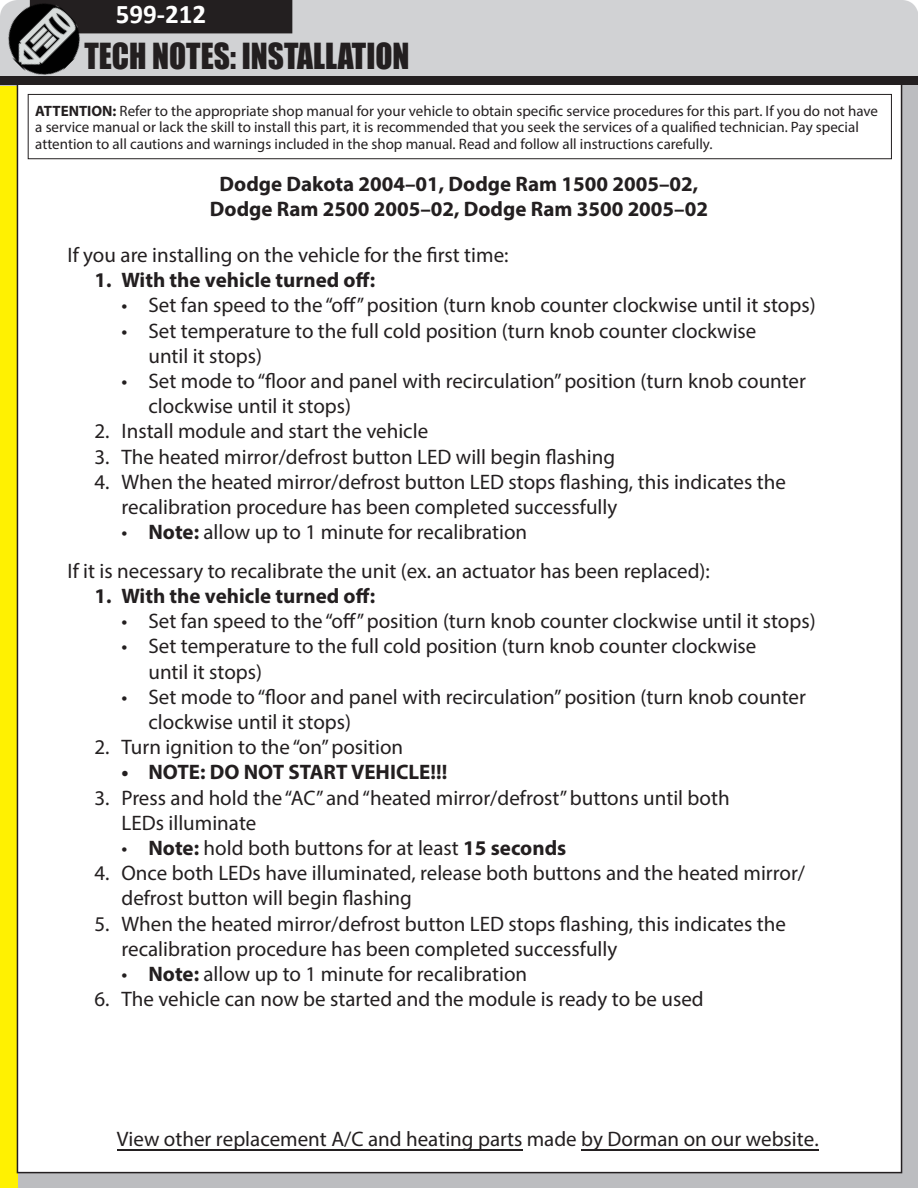
<style>
.page{position:relative;width:918px;height:1188px;background:#fff}
.page>*{position:absolute;margin:0;border:0;box-sizing:border-box;transform-origin:0 0}
.t1{font:33px "Impact";color:#231f20;scale:.95 1}
.t2{font:700 27px "Calibri";color:#fff}
.Content{font:21px/25.2px "Myriad Pro";color:#231f20}
.Make_Model_Year{font:700 21px/25.2px "Myriad Pro";color:#231f20;text-align:center}
.Content-2{font:700 21px "Myriad Pro";color:#231f20}
.t3{font:15px/16.5px "Myriad Pro";color:#231f20}
.s1{font-weight:700}
</style>
<div class="page">
<div style="left:0;top:80px;width:918px;height:1108px;background:#bcbdc0"></div>
<div style="left:94px;top:1px;width:824px;height:76px;background:#d1d2d4"></div>
<div style="left:0;top:86px;width:18px;height:1102px;background:#fff101"></div>
<div style="left:94px;top:0;width:198px;height:33px;background:#231f20"></div>
<img style="left:0;top:0;width:94px;height:90px">
<div style="left:17px;top:82px;width:885px;height:1091px;background:#fff"></div>
<div style="left:0;top:77px;width:918px;height:8px;background:#231f20"></div>
<div style="left:28px;top:94px;width:864px;height:65px;border:1px solid #231f20"></div>
<hr style="left:581px;top:1150px;width:238px;height:1px;background:#231f20">
<hr style="left:117px;top:1150px;width:405px;height:1px;background:#231f20">
<p class="t2" style="left:116px;top:-5px;width:92px">599-212</p>
<h1 class="t1" style="left:84px;top:31px;width:344px">TECH NOTES: INSTALLATION</h1>
<p class="t3" style="left:35px;top:102px;width:844px"><span class="s1">ATTENTION:</span> Refer to the appropriate shop manual for your vehicle to obtain specific service procedures for this part. If you do not have a service manual or lack the skill to install this part, it is recommended that you seek the services of a qualified technician. Pay special attention to all cautions and warnings included in the shop manual. Read and follow all instructions carefully.</p>
<p class="Make_Model_Year" style="left:210px;top:171px;width:500px">Dodge Dakota 2004–01, Dodge Ram 1500 2005–02,<br>Dodge Ram 2500 2005–02, Dodge Ram 3500 2005–02</p>
<p class="Content" style="left:67px;top:242px;width:443px">If you are installing on the vehicle for the first time:</p>
<p class="Content-2" style="left:94px;top:266px;width:282px">1. With the vehicle turned off:</p>
<p class="Content" style="left:122px;top:292px;width:696px">• Set fan speed to the “off” position (turn knob counter clockwise until it stops)</p>
<p class="Content" style="left:148px;top:318px;width:609px;text-indent:-27px">• Set temperature to the full cold position (turn knob counter clockwise until it stops)</p>
<p class="Content" style="left:148px;top:368px;width:659px;text-indent:-27px">• Set mode to “floor and panel with recirculation” position (turn knob counter clockwise until it stops)</p>
<p class="Content" style="left:94px;top:418px;width:335px">2. Install module and start the vehicle</p>
<p class="Content" style="left:94px;top:444px;width:522px">3. The heated mirror/defrost button LED will begin flashing</p>
<p class="Content" style="left:122px;top:469px;width:666px;text-indent:-27px">4. When the heated mirror/defrost button LED stops flashing, this indicates the recalibration procedure has been completed successfully</p>
<p class="Content" style="left:122px;top:519px;width:407px">• <span class="s1">Note:</span> allow up to 1 minute for recalibration</p>
<p class="Content" style="left:68px;top:558px;width:644px">If it is necessary to recalibrate the unit (ex. an actuator has been replaced):</p>
<p class="Content-2" style="left:94px;top:582px;width:282px">1. With the vehicle turned off:</p>
<p class="Content" style="left:122px;top:608px;width:696px">• Set fan speed to the “off” position (turn knob counter clockwise until it stops)</p>
<p class="Content" style="left:148px;top:633px;width:609px;text-indent:-27px">• Set temperature to the full cold position (turn knob counter clockwise until it stops)</p>
<p class="Content" style="left:148px;top:684px;width:659px;text-indent:-27px">• Set mode to “floor and panel with recirculation” position (turn knob counter clockwise until it stops)</p>
<p class="Content" style="left:94px;top:734px;width:310px">2. Turn ignition to the “on” position</p>
<p class="Content-2" style="left:122px;top:759px;width:327px">• NOTE: DO NOT START VEHICLE!!!</p>
<p class="Content" style="left:122px;top:785px;width:610px;text-indent:-27px">3. Press and hold the “AC” and “heated mirror/defrost” buttons until both<br>LEDs illuminate</p>
<p class="Content" style="left:122px;top:835px;width:446px">• <span class="s1">Note:</span> hold both buttons for at least <span class="s1">15 seconds</span></p>
<p class="Content" style="left:122px;top:860px;width:685px;text-indent:-27px">4. Once both LEDs have illuminated, release both buttons and the heated mirror/ defrost button will begin flashing</p>
<p class="Content" style="left:122px;top:911px;width:666px;text-indent:-27px">5. When the heated mirror/defrost button LED stops flashing, this indicates the recalibration procedure has been completed successfully</p>
<p class="Content" style="left:122px;top:961px;width:407px">• <span class="s1">Note:</span> allow up to 1 minute for recalibration</p>
<p class="Content" style="left:94px;top:986px;width:611px">6. The vehicle can now be started and the module is ready to be used</p>
<p class="Content" style="left:117px;top:1126px;width:703px">View other replacement A/C and heating parts made by Dorman on our website.</p>
</div>
